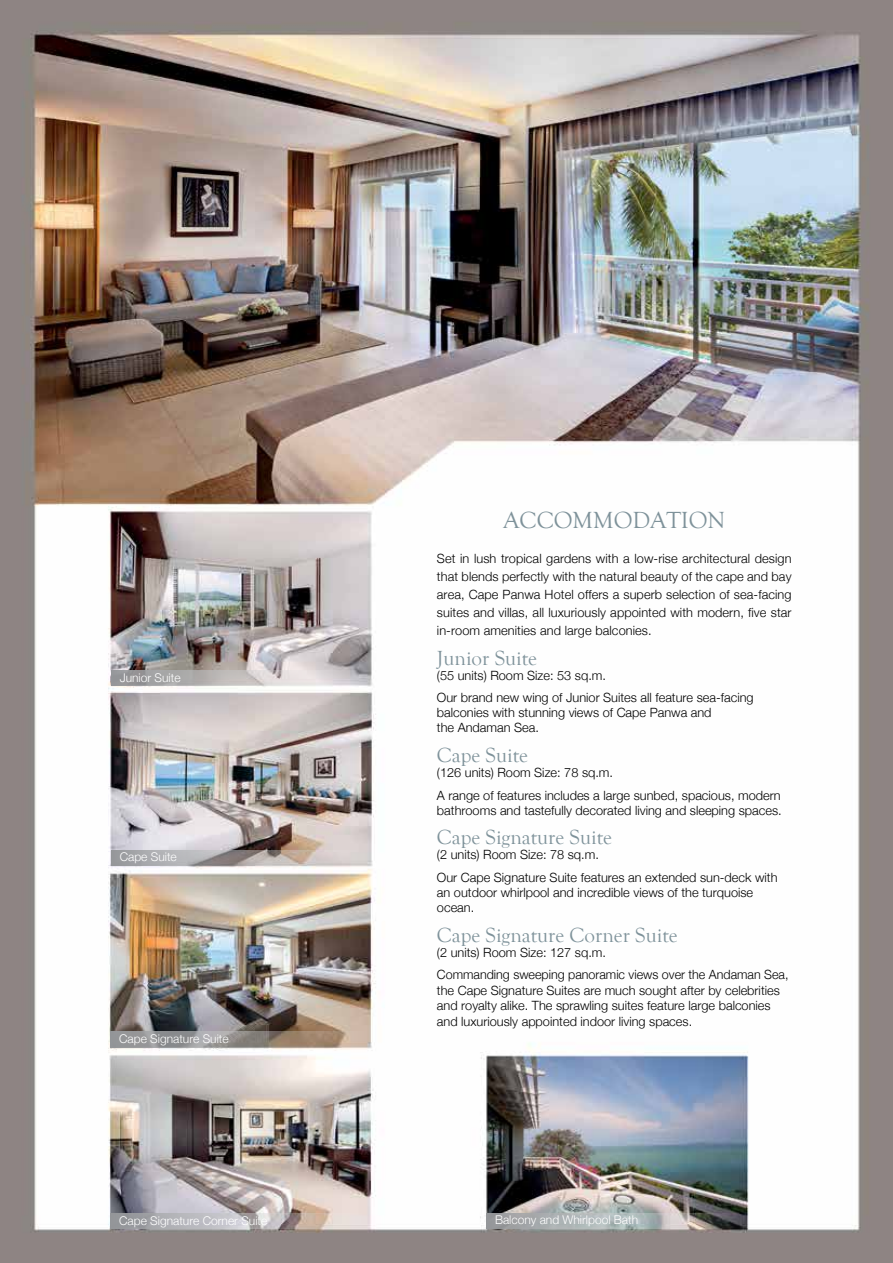
<style>
.page{position:relative;width:893px;height:1263px;background:#fff}
.page>*{position:absolute;margin:0;border:0;box-sizing:border-box;transform-origin:0 0}
.t1{font:24px "Goudy Old Style T";color:#7e929a}
.t2{font:21px "Goudy Old Style T";color:#7e929a}
.t3{font:300 12.75px/18px "Helvetica Neue";color:#000}
.t4{font:300 12px "Helvetica Neue";color:#fff}
</style>
<div class="page">
<img style="left:0;top:0;width:893px;height:1263px">
<svg style="left:111px;top:670px;width:260px;height:15px;background:#bfbbbc"></svg>
<svg style="left:111px;top:850px;width:260px;height:16px;background:#b3aead"></svg>
<svg style="left:110px;top:1213px;width:260px;height:16px;background:#bcb7b7"></svg>
<svg style="left:110px;top:1032px;width:260px;height:15px;background:#9b9189"></svg>
<svg style="left:486px;top:1213px;width:260px;height:16px;background:#9c9fa0"></svg>
<p class="t4" style="left:120px;top:670px;width:62px">Junior Suite</p>
<p class="t4" style="left:120px;top:849px;width:59px">Cape Suite</p>
<p class="t4" style="left:119px;top:1031px;width:111px">Cape Signature Suite</p>
<p class="t4" style="left:119px;top:1213px;width:150px">Cape Signature Corner Suite</p>
<h1 class="t1" style="left:504px;top:507px;width:223px">ACCOMMODATION</h1>
<p class="t3" style="left:437px;top:549px;width:356px;text-align:justify">Set in lush tropical gardens with a low-rise architectural design that blends perfectly with the natural beauty of the cape and bay area, Cape Panwa Hotel offers a superb selection of sea-facing suites and villas, all luxuriously appointed with modern, five star in-room amenities and large balconies.</p>
<h2 class="t2" style="left:437px;top:646px;width:101px">Junior Suite</h2>
<p class="t3" style="left:437px;top:664px;width:318px;line-height:22.5px">(55 units) Room Size: 53 sq.m.<br>Our brand new wing of Junior Suites all feature sea-facing</p>
<p class="t3" style="left:437px;top:705px;width:276px;line-height:15px">balconies with stunning views of Cape Panwa and the Andaman Sea.</p>
<h2 class="t2" style="left:437px;top:744px;width:92px">Cape Suite</h2>
<p class="t3" style="left:437px;top:761px;width:345px;line-height:22.5px">(126 units) Room Size: 78 sq.m.<br>A range of features includes a large sunbed, spacious, modern</p>
<p class="t3" style="left:437px;top:801px;width:346px">bathrooms and tastefully decorated living and sleeping spaces.</p>
<h2 class="t2" style="left:437px;top:826px;width:176px">Cape Signature Suite</h2>
<p class="t3" style="left:437px;top:843px;width:342px;line-height:22.5px">(2 units) Room Size: 78 sq.m.<br>Our Cape Signature Suite features an extended sun-deck with</p>
<p class="t3" style="left:437px;top:884px;width:318px;line-height:15px">an outdoor whirlpool and incredible views of the turquoise ocean.</p>
<h2 class="t2" style="left:437px;top:923px;width:242px">Cape Signature Corner Suite</h2>
<p class="t3" style="left:437px;top:940px;width:353px;line-height:22.8px">(2 units) Room Size: 127 sq.m.<br>Commanding sweeping panoramic views over the Andaman Sea,</p>
<p class="t3" style="left:437px;top:982px;width:344px;line-height:15.8px">the Cape Signature Suites are much sought after by celebrities and royalty alike. The sprawling suites feature large balconies and luxuriously appointed indoor living spaces.</p>
<p class="t4" style="left:495px;top:1213px;width:145px">Balcony and Whirlpool Bath</p>
</div>
